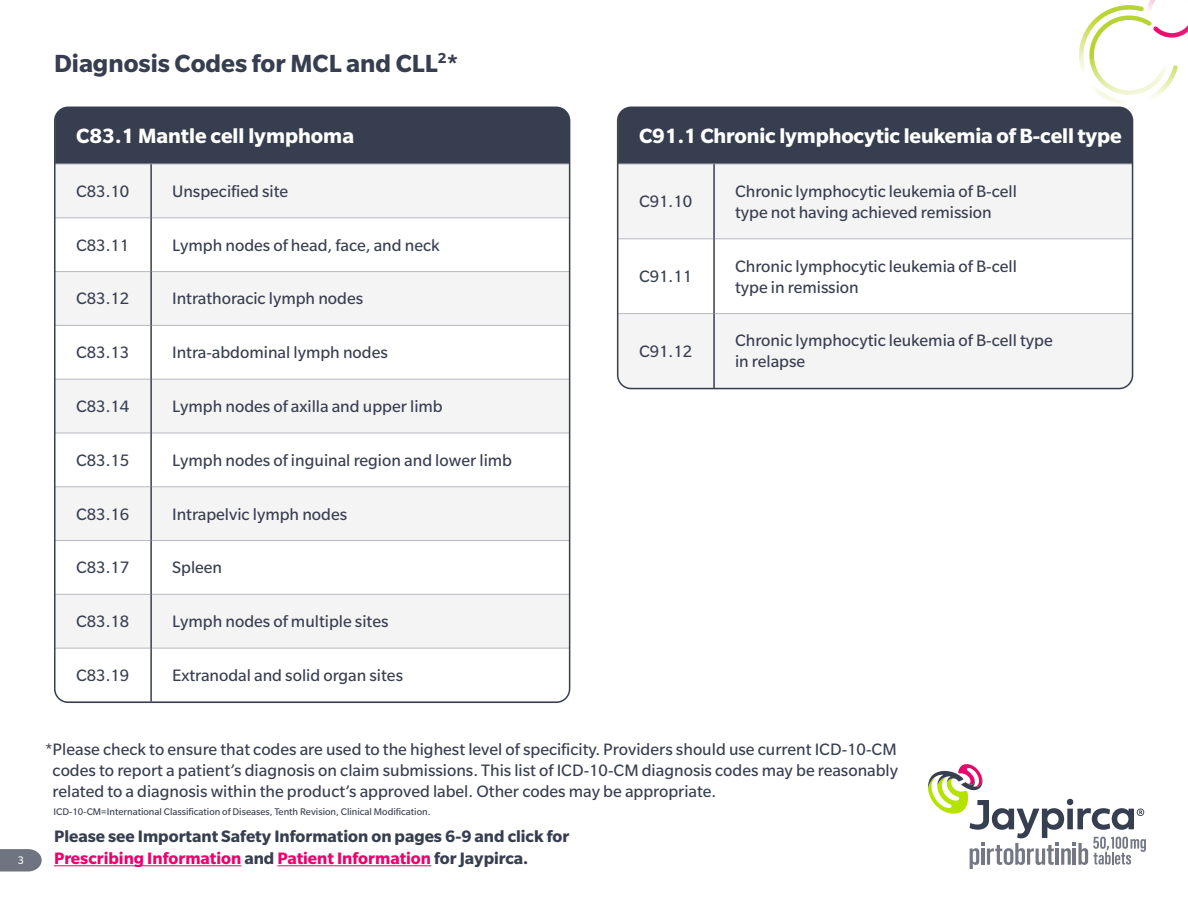
<style>
.page{position:relative;width:1188px;height:918px;background:#fff}
.page>*{position:absolute;margin:0;border:0;box-sizing:border-box;transform-origin:0 0}
.t1{font:700 27px "Slate Pro";color:#373e4f}
.t2{font:700 22.5px "Slate Pro";letter-spacing:-.005em;color:#fff}
.t3{font:18px/21px "Slate Pro";color:#373e4f}
.t4{font:700 18px "Slate Pro";color:#373e4f}
.t5{font:700 18px "Slate Pro";color:#ee006d}
.t6{font:12px "Slate Pro";color:#fff}
.t7{font:10.5px "Slate Pro";color:#373e4f}
.s1{color:#373e4f}
</style>
<div class="page">
<hr style="left:54px;top:865px;width:187px;height:1px;background:#ee006d">
<hr style="left:277px;top:865px;width:154px;height:1px;background:#ee006d">
<svg style="left:0;top:849px;width:42px;height:23px"></svg>
<svg style="left:928px;top:764px;width:218px;height:104px"></svg>
<img style="left:1144px;top:18px;width:24px;height:20px">
<img style="left:1079px;top:7px;width:65px;height:52px">
<img style="left:1147px;top:0;width:41px;height:33px">
<svg style="left:1143px;top:8px;width:7px;height:7px"></svg>
<svg style="left:1149px;top:23px;width:7px;height:6px"></svg>
<svg style="left:1079px;top:59px;width:99px;height:45px"></svg>
<div style="left:55px;top:107px;width:515px;height:57px;background:#373e4f"></div>
<div style="left:57px;top:165px;width:510px;height:53px;background:#f4f4f4"></div>
<svg style="left:56px;top:272px;width:514px;height:430px;fill:#f4f4f4"></svg>
<hr style="left:151px;top:702px;width:419px;height:1px;background:#b7b9c0">
<hr style="left:55px;top:702px;width:96px;height:1px;background:#b7b9c0">
<hr style="left:55px;top:164px;width:96px;height:1px;background:#b7b9c0">
<hr style="left:151px;top:164px;width:419px;height:1px;background:#b7b9c0">
<hr style="left:55px;top:218px;width:95px;height:1px;background:#b7b9c0">
<hr style="left:152px;top:218px;width:418px;height:1px;background:#b7b9c0">
<hr style="left:55px;top:107px;width:1px;height:57px;background:#5b803b">
<hr style="left:55px;top:271px;width:95px;height:1px;background:#b7b9c0">
<hr style="left:55px;top:325px;width:95px;height:1px;background:#b7b9c0">
<hr style="left:152px;top:271px;width:418px;height:1px;background:#b7b9c0">
<hr style="left:152px;top:325px;width:418px;height:1px;background:#b7b9c0">
<hr style="left:55px;top:379px;width:95px;height:1px;background:#b7b9c0">
<hr style="left:55px;top:433px;width:95px;height:1px;background:#b7b9c0">
<hr style="left:152px;top:379px;width:418px;height:1px;background:#b7b9c0">
<hr style="left:152px;top:433px;width:418px;height:1px;background:#b7b9c0">
<hr style="left:55px;top:487px;width:95px;height:1px;background:#b7b9c0">
<hr style="left:55px;top:540px;width:95px;height:1px;background:#b7b9c0">
<hr style="left:152px;top:487px;width:418px;height:1px;background:#b7b9c0">
<hr style="left:152px;top:540px;width:418px;height:1px;background:#b7b9c0">
<hr style="left:152px;top:594px;width:418px;height:1px;background:#b7b9c0">
<hr style="left:152px;top:648px;width:418px;height:1px;background:#b7b9c0">
<hr style="left:55px;top:594px;width:95px;height:1px;background:#b7b9c0">
<hr style="left:55px;top:648px;width:95px;height:1px;background:#b7b9c0">
<hr style="left:150px;top:164px;width:2px;height:54px;background:#373e4f">
<hr style="left:150px;top:218px;width:2px;height:54px;background:#373e4f">
<hr style="left:150px;top:272px;width:2px;height:53px;background:#373e4f">
<hr style="left:150px;top:325px;width:2px;height:54px;background:#373e4f">
<hr style="left:150px;top:379px;width:2px;height:54px;background:#373e4f">
<hr style="left:150px;top:433px;width:2px;height:54px;background:#373e4f">
<hr style="left:150px;top:487px;width:2px;height:54px;background:#373e4f">
<hr style="left:150px;top:541px;width:2px;height:53px;background:#373e4f">
<hr style="left:150px;top:594px;width:2px;height:54px;background:#373e4f">
<hr style="left:150px;top:648px;width:2px;height:54px;background:#373e4f">
<div style="left:54px;top:107px;width:516px;height:596px;border:2px solid #373e4f;border-radius:14px"></div>
<div style="left:618px;top:107px;width:515px;height:57px;background:#373e4f"></div>
<div style="left:618px;top:165px;width:515px;height:223px;background:#f4f4f4"></div>
<svg style="left:620px;top:240px;width:510px;height:73px"></svg>
<hr style="left:618px;top:164px;width:96px;height:1px;background:#b7b9c0">
<hr style="left:714px;top:164px;width:419px;height:1px;background:#b7b9c0">
<hr style="left:618px;top:239px;width:95px;height:1px;background:#b7b9c0">
<hr style="left:715px;top:239px;width:418px;height:1px;background:#b7b9c0">
<hr style="left:618px;top:107px;width:1px;height:57px;background:#5b803b">
<hr style="left:618px;top:313px;width:95px;height:1px;background:#b7b9c0">
<hr style="left:618px;top:388px;width:96px;height:1px;background:#b7b9c0">
<hr style="left:715px;top:313px;width:418px;height:1px;background:#b7b9c0">
<hr style="left:714px;top:388px;width:419px;height:1px;background:#b7b9c0">
<hr style="left:713px;top:164px;width:2px;height:75px;background:#373e4f">
<hr style="left:713px;top:239px;width:2px;height:75px;background:#373e4f">
<hr style="left:713px;top:314px;width:2px;height:74px;background:#373e4f">
<div style="left:617px;top:107px;width:516px;height:282px;border:2px solid #373e4f;border-radius:14px"></div>
<h1 class="t1" style="left:54px;top:48px;width:406px">Diagnosis Codes for MCL and CLL<sup>2</sup>*</h1>
<p class="t2" style="left:76px;top:123px;width:279px">C83.1 Mantle cell lymphoma</p>
<p class="t3" style="left:76px;top:180px;width:55px">C83.10</p>
<p class="t3" style="left:172px;top:180px;width:118px">Unspecified site</p>
<p class="t3" style="left:76px;top:234px;width:55px">C83.11</p>
<p class="t3" style="left:172px;top:234px;width:269px">Lymph nodes of head, face, and neck</p>
<p class="t3" style="left:76px;top:288px;width:55px">C83.12</p>
<p class="t3" style="left:172px;top:288px;width:193px">Intrathoracic lymph nodes</p>
<p class="t3" style="left:76px;top:342px;width:55px">C83.13</p>
<p class="t3" style="left:172px;top:342px;width:217px">Intra-abdominal lymph nodes</p>
<p class="t3" style="left:76px;top:396px;width:55px">C83.14</p>
<p class="t3" style="left:172px;top:396px;width:272px">Lymph nodes of axilla and upper limb</p>
<p class="t3" style="left:76px;top:449px;width:55px">C83.15</p>
<p class="t3" style="left:172px;top:449px;width:341px">Lymph nodes of inguinal region and lower limb</p>
<p class="t3" style="left:76px;top:503px;width:55px">C83.16</p>
<p class="t3" style="left:172px;top:503px;width:177px">Intrapelvic lymph nodes</p>
<p class="t3" style="left:76px;top:557px;width:55px">C83.17</p>
<p class="t3" style="left:172px;top:557px;width:52px">Spleen</p>
<p class="t3" style="left:76px;top:611px;width:55px">C83.18</p>
<p class="t3" style="left:172px;top:611px;width:218px">Lymph nodes of multiple sites</p>
<p class="t3" style="left:76px;top:665px;width:55px">C83.19</p>
<p class="t3" style="left:172px;top:665px;width:232px">Extranodal and solid organ sites</p>
<p class="t2" style="left:639px;top:123px;width:484px">C91.1 Chronic lymphocytic leukemia of B-cell type</p>
<p class="t3" style="left:639px;top:191px;width:55px">C91.10</p>
<p class="t3" style="left:735px;top:180px;width:283px">Chronic lymphocytic leukemia of B-cell type not having achieved remission</p>
<p class="t3" style="left:639px;top:266px;width:55px">C91.11</p>
<p class="t3" style="left:735px;top:255px;width:283px">Chronic lymphocytic leukemia of B-cell type in remission</p>
<p class="t3" style="left:639px;top:341px;width:55px">C91.12</p>
<p class="t3" style="left:735px;top:330px;width:319px">Chronic lymphocytic leukemia of B-cell type in relapse</p>
<p class="t3" style="left:53px;top:738px;width:847px;text-align:justify;text-indent:-8px">*Please check to ensure that codes are used to the highest level of specificity. Providers should use current ICD-10-CM codes to report a patient’s diagnosis on claim submissions. This list of ICD-10-CM diagnosis codes may be reasonably related to a diagnosis within the product’s approved label. Other codes may be appropriate.</p>
<p class="t7" style="left:53px;top:806px;width:379px">ICD-10-CM=International Classification of Diseases, Tenth Revision, Clinical Modification.</p>
<p class="t4" style="left:54px;top:827px;width:517px">Please see Important Safety Information on pages 6-9 and click for</p>
<p class="t6" style="left:18px;top:854px;width:8px">3</p>
<p class="t5" style="left:54px;top:848px;width:476px">Prescribing Information <span class="s1">and</span> Patient Information <span class="s1">for Jaypirca.</span></p>
</div>
